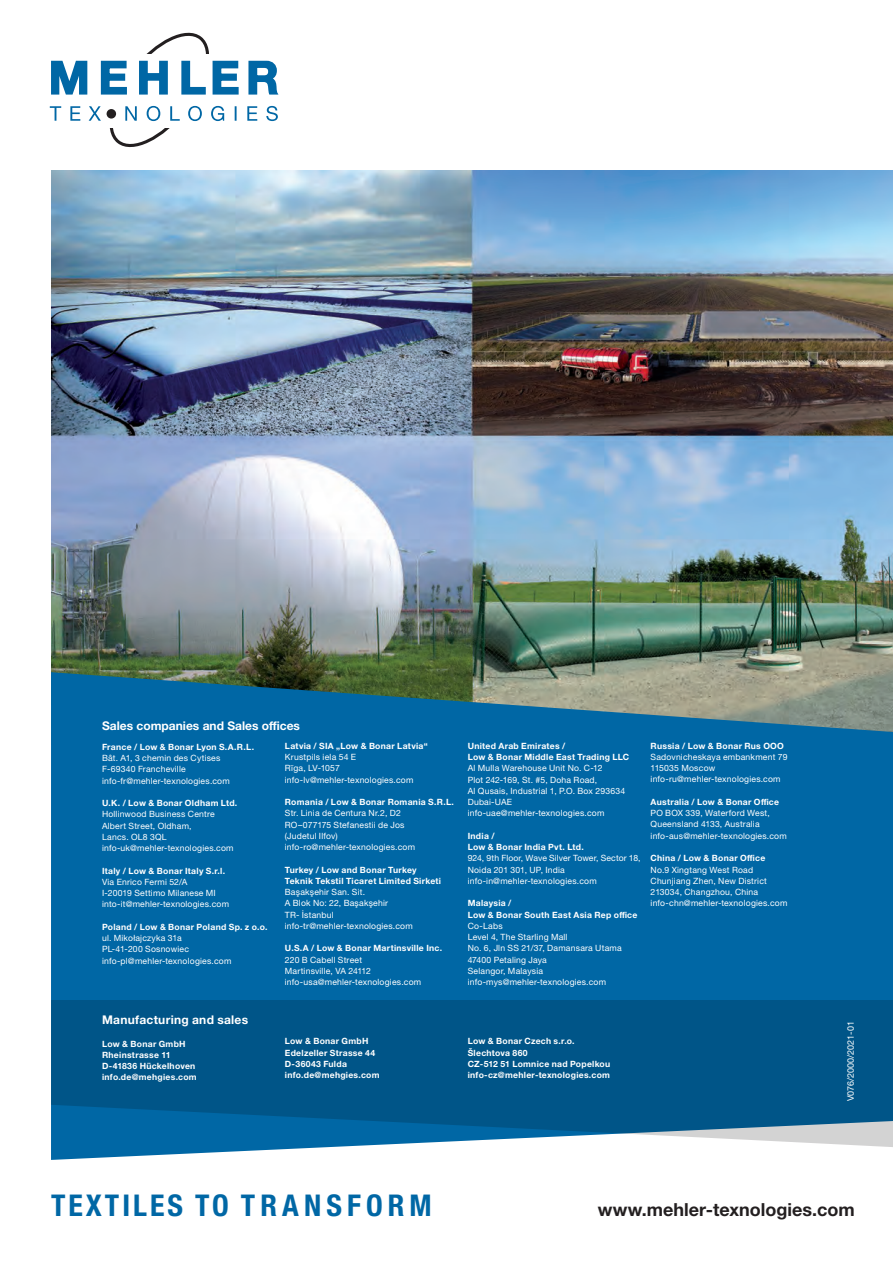
<style>
.page{position:relative;width:893px;height:1263px;background:#fff}
.page>*{position:absolute;margin:0;border:0;box-sizing:border-box;transform-origin:0 0}
.t1{font:700 condensed 30px "Helvetica Neue LTW1 G";letter-spacing:.135em;color:#0067a5}
.t2{font:700 18px "Helvetica Neue LTW1 G";color:#231f20}
.t3{font:700 12px "Helvetica Neue LTW1 G";color:#fff}
.t4{font:700 12px "Helvetica Neue LTW1 G";letter-spacing:.025em;color:#fff}
.t5{font:9px "Helvetica Neue LTW1 G";color:#fff}
.t6{font:8.7px/11.2px "Helvetica Neue LTW1 G";letter-spacing:.02em;color:#fff}
.t7{font:700 8.7px/11.2px "Helvetica Neue LTW1 G";letter-spacing:.03em;color:#fff}
</style>
<div class="page">
<img style="left:51px;top:170px;width:842px;height:502px">
<svg style="left:51px;top:672px;width:842px;height:488px;background:#136ea3"></svg>
<svg style="left:51px;top:1000px;width:842px;height:149px;background:#0f6192"></svg>
<svg style="left:148px;top:32px;width:61px;height:21px"></svg>
<svg style="left:109px;top:128px;width:61px;height:20px"></svg>
<svg style="left:50px;top:106px;width:228px;height:15px"></svg>
<svg style="left:51px;top:60px;width:228px;height:35px"></svg>
<h3 class="t3" style="left:102px;top:718px;width:200px">Sales companies and Sales offices</h3>
<p class="t7" style="left:102px;top:741px;width:154px">France / Low &amp; Bonar Lyon S.A.R.L.</p>
<p class="t6" style="left:102px;top:752px;width:129px">Bât. A1, 3 chemin des Cytises<br>F-69340 Francheville info-fr@mehler-texnologies.com</p>
<p class="t7" style="left:102px;top:797px;width:137px">U.K. / Low &amp; Bonar Oldham Ltd.</p>
<p class="t6" style="left:102px;top:808px;width:133px">Hollinwood Business Centre<br>Albert Street, Oldham,<br>Lancs. OL8 3QL info-uk@mehler-texnologies.com</p>
<p class="t7" style="left:102px;top:865px;width:125px">Italy / Low &amp; Bonar Italy S.r.l.</p>
<p class="t6" style="left:102px;top:876px;width:129px">Via Enrico Fermi 52/A<br>I-20019 Settimo Milanese MI into-it@mehler-texnologies.com</p>
<p class="t7" style="left:102px;top:921px;width:167px">Poland / Low &amp; Bonar Poland Sp. z o.o.</p>
<p class="t6" style="left:102px;top:932px;width:131px">ul. Mikołajczyka 31a<br>PL-41-200 Sosnowiec info-pl@mehler-texnologies.com</p>
<p class="t7" style="left:285px;top:740px;width:144px">Latvia / SIA „Low &amp; Bonar Latvia“</p>
<p class="t6" style="left:285px;top:751px;width:130px">Krustpils iela 54 E<br>Rīga, LV-1057 info-lv@mehler-texnologies.com</p>
<p class="t7" style="left:285px;top:796px;width:171px">Romania / Low &amp; Bonar Romania S.R.L.</p>
<p class="t6" style="left:285px;top:807px;width:132px">Str. Linia de Centura Nr.2, D2<br>RO–077175 Stefanestii de Jos (Judetul Ilfov) info-ro@mehler-texnologies.com</p>
<p class="t7" style="left:285px;top:864px;width:158px">Turkey / Low and Bonar Turkey<br>Teknik Tekstil Ticaret Limited Sirketi</p>
<p class="t6" style="left:285px;top:886px;width:129px">Başakşehir San. Sit.<br>A Blok No: 22, Başakşehir<br>TR- İstanbul info-tr@mehler-texnologies.com</p>
<p class="t7" style="left:285px;top:942px;width:159px">U.S.A / Low &amp; Bonar Martinsville Inc.</p>
<p class="t6" style="left:285px;top:954px;width:138px">220 B Cabell Street<br>Martinsville, VA 24112 info-usa@mehler-texnologies.com</p>
<p class="t7" style="left:468px;top:740px;width:163px">United Arab Emirates /<br>Low &amp; Bonar Middle East Trading LLC</p>
<p class="t6" style="left:468px;top:762px;width:159px">Al Mulla Warehouse Unit No. C-12<br>Plot 242-169, St. #5, Doha Road,<br>Al Qusais, Industrial 1, P.O. Box 293634<br>Dubai-UAE info-uae@mehler-texnologies.com</p>
<p class="t7" style="left:468px;top:830px;width:118px">India /<br>Low &amp; Bonar India Pvt. Ltd.</p>
<p class="t6" style="left:468px;top:852px;width:174px">924, 9th Floor, Wave Silver Tower, Sector 18,<br>Noida 201 301, UP, India info-in@mehler-texnologies.com</p>
<p class="t7" style="left:468px;top:897px;width:171px">Malaysia /<br>Low &amp; Bonar South East Asia Rep office</p>
<p class="t6" style="left:468px;top:920px;width:155px">Co-Labs<br>Level 4, The Starling Mall<br>No. 6, Jln SS 21/37, Damansara Utama<br>47400 Petaling Jaya<br>Selangor, Malaysia info-mys@mehler-texnologies.com</p>
<p class="t7" style="left:651px;top:740px;width:135px">Russia / Low &amp; Bonar Rus OOO</p>
<p class="t6" style="left:651px;top:751px;width:138px">Sadovnicheskaya embankment 79<br>115035 Moscow info-ru@mehler-texnologies.com</p>
<p class="t7" style="left:651px;top:796px;width:130px">Australia / Low &amp; Bonar Office</p>
<p class="t6" style="left:651px;top:807px;width:138px">PO BOX 339, Waterford West,<br>Queensland 4133, Australia info-aus@mehler-texnologies.com</p>
<p class="t7" style="left:651px;top:852px;width:116px">China / Low &amp; Bonar Office</p>
<p class="t6" style="left:651px;top:864px;width:138px">No.9 Xingtang West Road<br>Chunjiang Zhen, New District<br>213034, Changzhou, China info-chn@mehler-texnologies.com</p>
<h3 class="t4" style="left:102px;top:1012px;width:148px">Manufacturing and sales</h3>
<p class="t7" style="left:102px;top:1038px;width:96px">Low &amp; Bonar GmbH<br>Rheinstrasse 11<br>D-41836 Hückelhoven info.de@mehgies.com</p>
<p class="t7" style="left:285px;top:1035px;width:96px">Low &amp; Bonar GmbH<br>Edelzeller Strasse 44<br>D-36043 Fulda info.de@mehgies.com</p>
<p class="t7" style="left:468px;top:1035px;width:144px">Low &amp; Bonar Czech s.r.o.<br>Šlechtova 860<br>CZ-512 51 Lomnice nad Popelkou info-cz@mehler-texnologies.com</p>
<p class="t5" style="left:845px;top:1101px;width:82px;rotate:-90deg">V076/2000/2021-01</p>
<h1 class="t1" style="left:51px;top:1188px;width:382px">TEXTILES TO TRANSFORM</h1>
<h2 class="t2" style="left:598px;top:1199px;width:258px">www.mehler-texnologies.com</h2>
</div>
